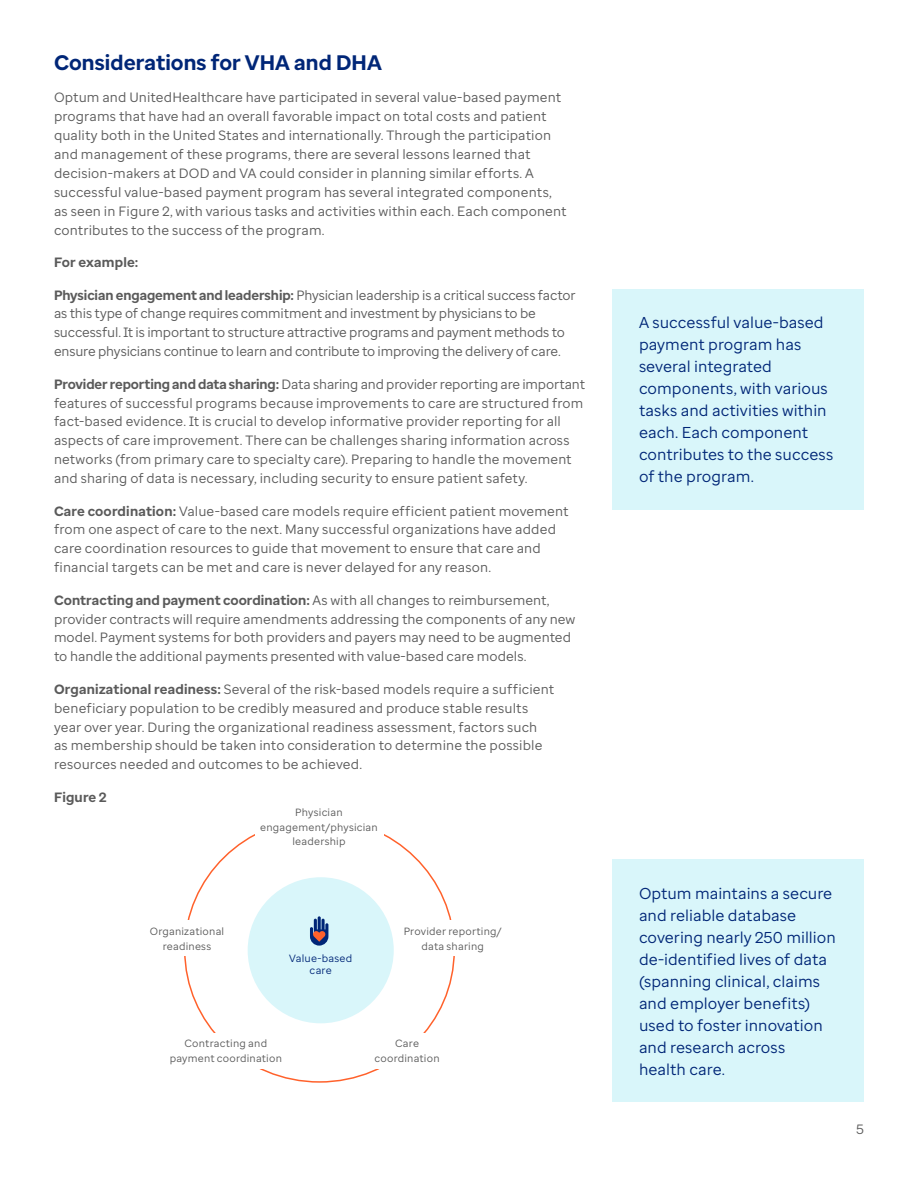
<style>
.page{position:relative;width:918px;height:1188px;background:#fff}
.page>*{position:absolute;margin:0;border:0;box-sizing:border-box;transform-origin:0 0}
.Subhead{font:700 21px "Optum Sans";letter-spacing:.005em;color:#002677}
.Callout_body{font:15.75px/22px "Optum Sans";color:#002677}
.Body{font:13.5px/18.9px "Optum Sans";letter-spacing:.005em;color:#5a5a5a}
.Body-2{font:700 13.5px "Optum Sans";letter-spacing:.015em;color:#5a5a5a}
.Callout_body-2{font:10.5px/14.7px "Optum Sans";letter-spacing:.02em;color:#5a5a5a;text-align:center}
.Callout_body-3{font:10.5px/12px "Optum Sans";letter-spacing:.015em;color:#002677;text-align:center}
.s1{font-weight:700}
</style>
<div class="page">
<div style="left:612px;top:289px;width:252px;height:220px;background:#d9f6fa"></div>
<div style="left:612px;top:860px;width:252px;height:242px;background:#d9f6fa"></div>
<div style="left:248px;top:877px;width:146px;height:146px;background:#d9f6fa;border-radius:50%"></div>
<svg style="left:310px;top:916px;width:18px;height:30px"></svg>
<p class="Subhead" style="left:54px;top:49px;width:329px">Considerations for VHA and DHA</p>
<p class="Body" style="left:54px;top:88px;width:514px">Optum and UnitedHealthcare have participated in several value-based payment programs that have had an overall favorable impact on total costs and patient quality both in the United States and internationally. Through the participation and management of these programs, there are several lessons learned that decision-makers at DOD and VA could consider in planning similar efforts. A successful value-based payment program has several integrated components, as seen in Figure 2, with various tasks and activities within each. Each component contributes to the success of the program.</p>
<p class="Body-2" style="left:54px;top:254px;width:86px">For example:</p>
<p class="Body" style="left:54px;top:285px;width:523px"><span class="s1">Physician engagement and leadership:</span> Physician leadership is a critical success factor as this type of change requires commitment and investment by physicians to be successful. It is important to structure attractive programs and payment methods to ensure physicians continue to learn and contribute to improving the delivery of care.</p>
<p class="Body" style="left:54px;top:374px;width:533px"><span class="s1">Provider reporting and data sharing:</span> Data sharing and provider reporting are important features of successful programs because improvements to care are structured from fact-based evidence. It is crucial to develop informative provider reporting for all aspects of care improvement. There can be challenges sharing information across networks (from primary care to specialty care). Preparing to handle the movement and sharing of data is necessary, including security to ensure patient safety.</p>
<p class="Body" style="left:54px;top:501px;width:516px"><span class="s1">Care coordination:</span> Value-based care models require efficient patient movement from one aspect of care to the next. Many successful organizations have added care coordination resources to guide that movement to ensure that care and financial targets can be met and care is never delayed for any reason.</p>
<p class="Body" style="left:54px;top:590px;width:523px"><span class="s1">Contracting and payment coordination:</span> As with all changes to reimbursement, provider contracts will require amendments addressing the components of any new model. Payment systems for both providers and payers may need to be augmented to handle the additional payments presented with value-based care models.</p>
<p class="Body" style="left:54px;top:679px;width:502px"><span class="s1">Organizational readiness:</span> Several of the risk-based models require a sufficient beneficiary population to be credibly measured and produce stable results year over year. During the organizational readiness assessment, factors such as membership should be taken into consideration to determine the possible resources needed and outcomes to be achieved.</p>
<p class="Body-2" style="left:54px;top:788px;width:54px">Figure 2</p>
<p class="Callout_body-2" style="left:150px;top:924px;width:76px">Organizational readiness</p>
<p class="Callout_body-2" style="left:260px;top:805px;width:119px">Physician engagement/physician leadership</p>
<p class="Callout_body-3" style="left:289px;top:952px;width:64px">Value-based care</p>
<p class="Callout_body-2" style="left:404px;top:924px;width:100px">Provider reporting/ data sharing</p>
<p class="Callout_body-2" style="left:170px;top:1036px;width:114px">Contracting and payment coordination</p>
<p class="Callout_body-2" style="left:375px;top:1036px;width:67px">Care coordination</p>
<p class="Callout_body" style="left:639px;top:311px;width:196px">A successful value-based payment program has several integrated components, with various tasks and activities within each. Each component contributes to the success of the program.</p>
<p class="Callout_body" style="left:639px;top:882px;width:198px">Optum maintains a secure and reliable database covering nearly 250 million de-identified lives of data (spanning clinical, claims and employer benefits) used to foster innovation and research across health care.</p>
<p class="Body" style="left:856px;top:1120px;width:9px">5</p>
</div>
